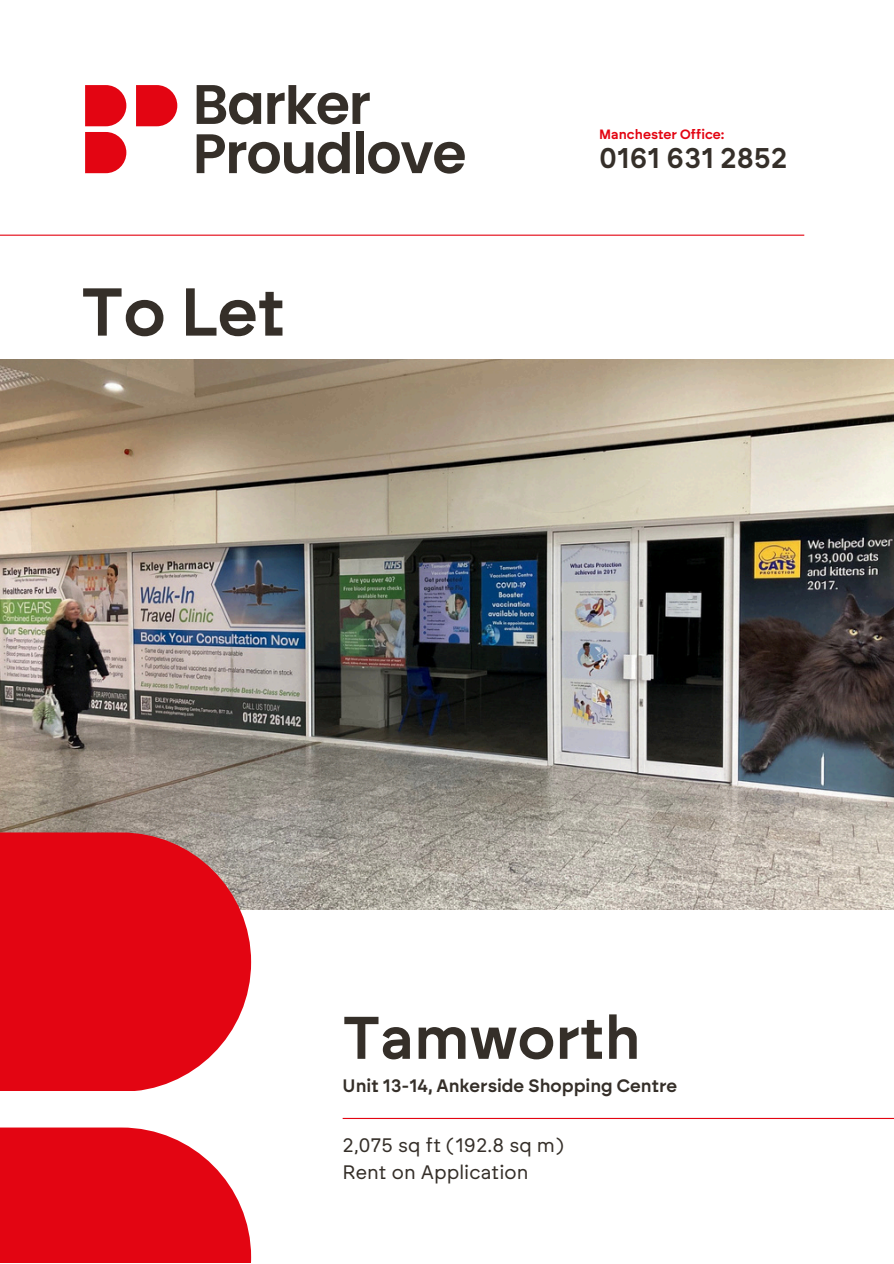
<style>
.page{position:relative;width:894px;height:1264px;background:#fff}
.page>*{position:absolute;margin:0;border:0;box-sizing:border-box;transform-origin:0 0}
.t1{font:600 67.5px "Brockmann";color:#352f29}
.t2{font:600 60px "Brockmann";color:#352f29}
.t3{font:600 28.5px "Brockmann";color:#352f29}
.t4{font:19.5px/27px "Brockmann";color:#352f29}
.t5{font:600 18px "Brockmann";color:#352f29}
.t6{font:600 13.5px "Brockmann";color:#e30512}
</style>
<div class="page">
<img style="left:0;top:359px;width:893px;height:550px">
<svg style="left:0;top:832px;width:251px;height:259px;background:#e11b26"></svg>
<svg style="left:0;top:1127px;width:251px;height:136px;background:#e6202b"></svg>
<hr style="left:342px;top:1117px;width:551px;height:1px;background:#e30512">
<svg style="left:85px;top:132px;width:41px;height:41px;background:#e51e2a"></svg>
<svg style="left:85px;top:85px;width:41px;height:41px;background:#e51e2a"></svg>
<svg style="left:136px;top:85px;width:41px;height:41px;background:#e51e2a"></svg>
<svg style="left:196px;top:85px;width:65px;height:39px"></svg>
<svg style="left:267px;top:85px;width:102px;height:39px"></svg>
<svg style="left:196px;top:132px;width:153px;height:42px"></svg>
<div style="left:356px;top:132px;width:7px;height:41px;background:#352f29"></div>
<svg style="left:368px;top:142px;width:96px;height:32px"></svg>
<hr style="left:0;top:235px;width:804px;height:1px;background:#e30512">
<p class="t1" style="left:81px;top:271px;width:205px">To Let</p>
<p class="t6" style="left:599px;top:126px;width:127px">Manchester Office:</p>
<p class="t3" style="left:599px;top:141px;width:190px">0161 631 2852</p>
<h1 class="t2" style="left:342px;top:1001px;width:299px">Tamworth</h1>
<h2 class="t5" style="left:342px;top:1074px;width:336px">Unit 13-14, Ankerside Shopping Centre</h2>
<p class="t4" style="left:342px;top:1131px;width:222px">2,075 sq ft (192.8 sq m)<br>Rent on Application</p>
</div>
